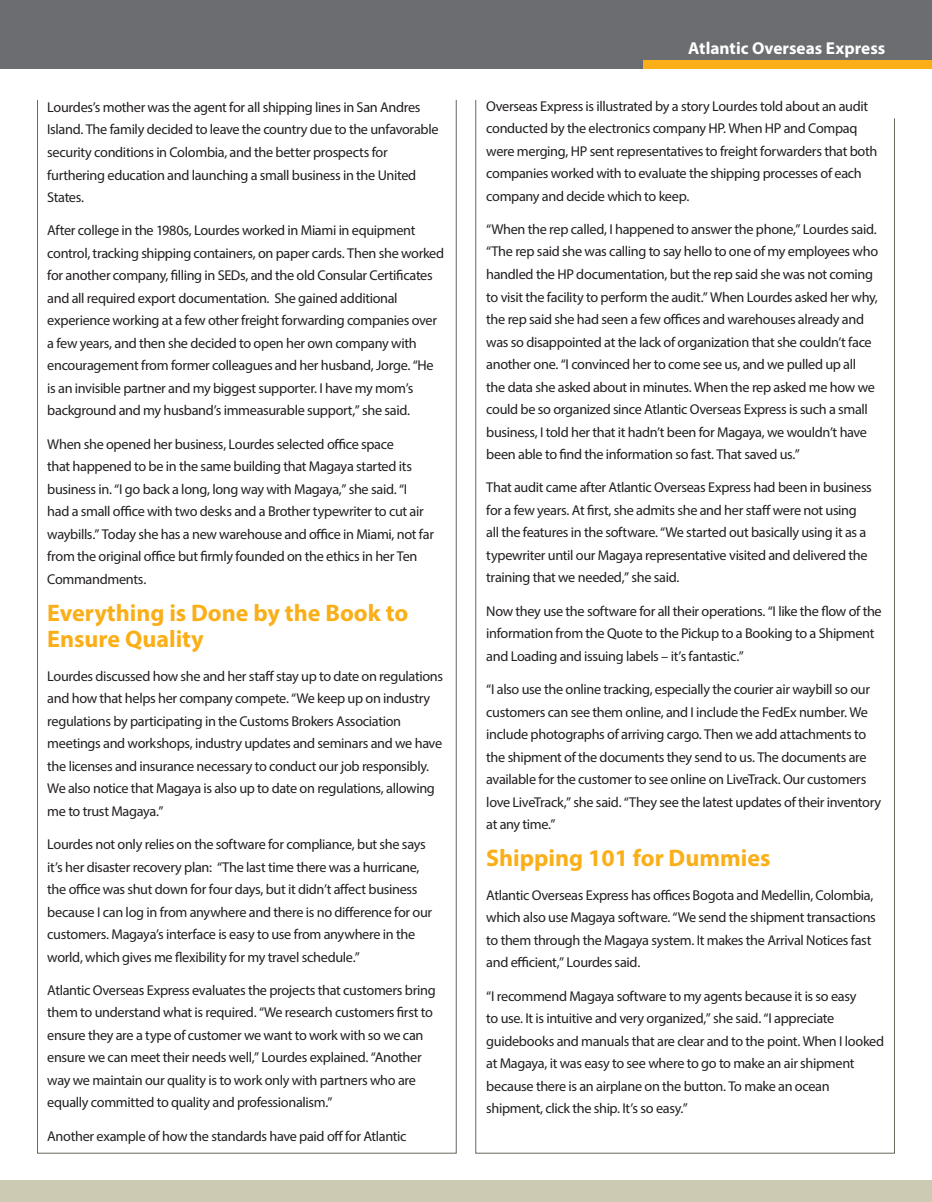
<style>
.page{position:relative;width:932px;height:1202px;background:#fff}
.page>*{position:absolute;margin:0;border:0;box-sizing:border-box;transform-origin:0 0}
.t1{font:700 24px/26.4px "Myriad Pro";color:#faaf18}
.t2{font:700 17.25px "Myriad Pro";color:#fff}
.t3{font:14.25px/22.5px "Myriad Pro";letter-spacing:-.025em;color:#231f20}
</style>
<div class="page">
<div style="left:0;top:1180px;width:932px;height:22px;background:#cdcab3"></div>
<div style="left:0;top:0;width:932px;height:68px;background:#6c6d70"></div>
<svg style="left:475px;top:100px;width:419px;height:1053px"></svg>
<div style="left:643px;top:60px;width:289px;height:8px;background:#faaf18"></div>
<p class="t3" style="left:47px;top:96px;width:393px">Lourdes’s mother was the agent for all shipping lines in San Andres Island. The family decided to leave the country due to the unfavorable security conditions in Colombia, and the better prospects for furthering education and launching a small business in the United States.</p>
<p class="t3" style="left:47px;top:219px;width:398px">After college in the 1980s, Lourdes worked in Miami in equipment control, tracking shipping containers, on paper cards. Then she worked for another company, filling in SEDs, and the old Consular Certificates and all required export documentation. She gained additional experience working at a few other freight forwarding companies over a few years, and then she decided to open her own company with encouragement from former colleagues and her husband, Jorge. “He is an invisible partner and my biggest supporter. I have my mom’s background and my husband’s immeasurable support,” she said.</p>
<p class="t3" style="left:47px;top:432px;width:388px">When she opened her business, Lourdes selected office space<br>that happened to be in the same building that Magaya started its business in. “I go back a long, long way with Magaya,” she said. “I<br>had a small office with two desks and a Brother typewriter to cut air waybills.” Today she has a new warehouse and office in Miami, not far from the original office but firmly founded on the ethics in her Ten Commandments.</p>
<p class="t1" style="left:47px;top:599px;width:362px">Everything is Done by the Book to<br>Ensure Quality</p>
<p class="t3" style="left:47px;top:664px;width:397px">Lourdes discussed how she and her staff stay up to date on regulations and how that helps her company compete. “We keep up on industry regulations by participating in the Customs Brokers Association meetings and workshops, industry updates and seminars and we have the licenses and insurance necessary to conduct our job responsibly.<br>We also notice that Magaya is also up to date on regulations, allowing me to trust Magaya.”</p>
<p class="t3" style="left:47px;top:832px;width:386px">Lourdes not only relies on the software for compliance, but she says it’s her disaster recovery plan: “The last time there was a hurricane, the office was shut down for four days, but it didn’t affect business because I can log in from anywhere and there is no difference for our customers. Magaya’s interface is easy to use from anywhere in the world, which gives me flexibility for my travel schedule.”</p>
<p class="t3" style="left:47px;top:978px;width:390px">Atlantic Overseas Express evaluates the projects that customers bring them to understand what is required. “We research customers first to ensure they are a type of customer we want to work with so we can ensure we can meet their needs well,” Lourdes explained. “Another way we maintain our quality is to work only with partners who are equally committed to quality and professionalism.”</p>
<p class="t3" style="left:47px;top:1124px;width:361px">Another example of how the standards have paid off for Atlantic</p>
<p class="t2" style="left:688px;top:37px;width:199px">Atlantic Overseas Express</p>
<p class="t3" style="left:486px;top:94px;width:392px">Overseas Express is illustrated by a story Lourdes told about an audit conducted by the electronics company HP. When HP and Compaq were merging, HP sent representatives to freight forwarders that both companies worked with to evaluate the shipping processes of each company and decide which to keep.</p>
<p class="t3" style="left:486px;top:218px;width:393px">“When the rep called, I happened to answer the phone,” Lourdes said. “The rep said she was calling to say hello to one of my employees who handled the HP documentation, but the rep said she was not coming to visit the facility to perform the audit.” When Lourdes asked her why, the rep said she had seen a few offices and warehouses already and was so disappointed at the lack of organization that she couldn’t face another one. “I convinced her to come see us, and we pulled up all the data she asked about in minutes. When the rep asked me how we could be so organized since Atlantic Overseas Express is such a small business, I told her that it hadn’t been for Magaya, we wouldn’t have been able to find the information so fast. That saved us.”</p>
<p class="t3" style="left:486px;top:476px;width:387px">That audit came after Atlantic Overseas Express had been in business for a few years. At first, she admits she and her staff were not using all the features in the software. “We started out basically using it as a typewriter until our Magaya representative visited and delivered the training that we needed,” she said.</p>
<p class="t3" style="left:486px;top:599px;width:397px">Now they use the software for all their operations. “I like the flow of the information from the Quote to the Pickup to a Booking to a Shipment and Loading and issuing labels – it’s fantastic.”</p>
<p class="t3" style="left:486px;top:678px;width:396px">“I also use the online tracking, especially the courier air waybill so our customers can see them online, and I include the FedEx number. We include photographs of arriving cargo. Then we add attachments to the shipment of the documents they send to us. The documents are available for the customer to see online on LiveTrack. Our customers love LiveTrack,” she said. “They see the latest updates of their inventory at any time.”</p>
<p class="t1" style="left:486px;top:844px;width:286px">Shipping 101 for Dummies</p>
<p class="t3" style="left:486px;top:883px;width:391px">Atlantic Overseas Express has offices Bogota and Medellin, Colombia, which also use Magaya software. “We send the shipment transactions to them through the Magaya system. It makes the Arrival Notices fast and efficient,” Lourdes said.</p>
<p class="t3" style="left:486px;top:984px;width:399px">“I recommend Magaya software to my agents because it is so easy<br>to use. It is intuitive and very organized,” she said. “I appreciate guidebooks and manuals that are clear and to the point. When I looked at Magaya, it was easy to see where to go to make an air shipment because there is an airplane on the button. To make an ocean shipment, click the ship. It’s so easy.”</p>
</div>
